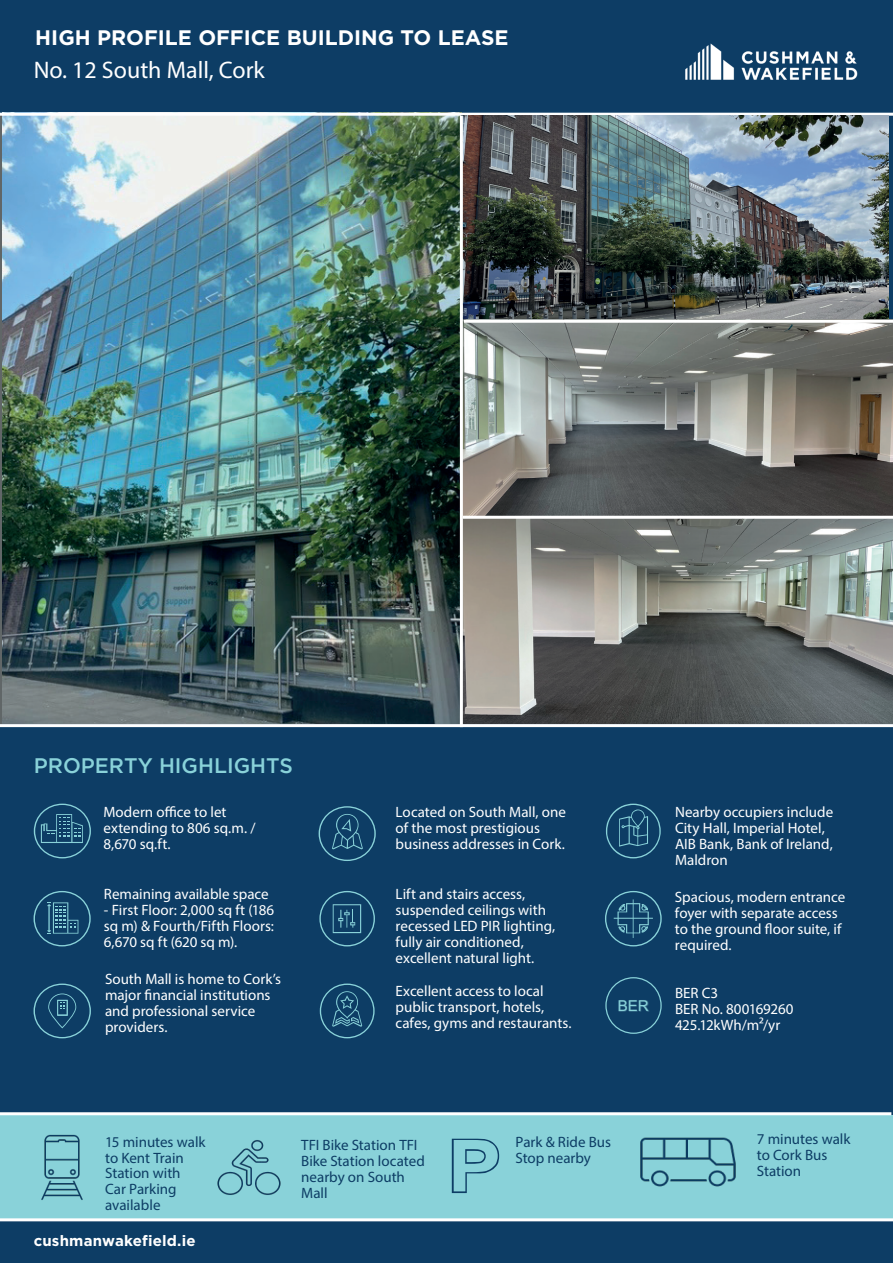
<style>
.page{position:relative;width:893px;height:1263px;background:#0d3d65}
.page>*{position:absolute;margin:0;border:0;box-sizing:border-box;transform-origin:0 0}
.t1{font:24px "Myriad Pro";color:#fff}
.t2{font:700 21px "Gotham";color:#fff}
.t3{font:500 21px "Gotham";color:#89d2d9}
.t4{font:15px/15.9px "Myriad Pro";color:#fff}
.t5{font:15px/15.9px "Myriad Pro";color:#0d3d65}
.t6{font:700 15px "Gotham";letter-spacing:.01em;color:#fff}
.t7{font:15px "Arial";color:#89d2d9}
</style>
<div class="page">
<img style="left:2px;top:116px;width:458px;height:608px">
<img style="left:685px;top:43px;width:173px;height:37px">
<hr style="left:0;top:113px;width:893px;height:3px;background:#fff">
<hr style="left:0;top:724px;width:893px;height:3px;background:#fff">
<div style="left:0;top:1115px;width:893px;height:103px;background:#89d2d9"></div>
<hr style="left:0;top:1112px;width:891px;height:3px;background:#fff">
<hr style="left:0;top:1218px;width:893px;height:3px;background:#fff">
<svg style="left:320px;top:983px;width:55px;height:55px"></svg>
<svg style="left:34px;top:804px;width:57px;height:54px"></svg>
<svg style="left:606px;top:804px;width:55px;height:54px"></svg>
<svg style="left:319px;top:806px;width:57px;height:55px"></svg>
<div style="left:605px;top:977px;width:57px;height:57px;border:1px solid #89d2d9;border-radius:50%"></div>
<img style="left:608px;top:991px;width:52px;height:34px">
<svg style="left:34px;top:891px;width:57px;height:55px"></svg>
<img style="left:41px;top:1134px;width:42px;height:66px">
<svg style="left:452px;top:1139px;width:47px;height:54px"></svg>
<img style="left:640px;top:1137px;width:96px;height:50px">
<img style="left:217px;top:1140px;width:64px;height:55px">
<svg style="left:319px;top:891px;width:56px;height:55px"></svg>
<svg style="left:605px;top:891px;width:57px;height:55px"></svg>
<svg style="left:34px;top:983px;width:57px;height:55px"></svg>
<img style="left:463px;top:116px;width:425px;height:204px">
<img style="left:463px;top:320px;width:430px;height:404px">
<hr style="left:460px;top:116px;width:3px;height:611px;background:#fff">
<hr style="left:463px;top:516px;width:430px;height:3px;background:#fff">
<hr style="left:464px;top:320px;width:429px;height:3px;background:#fff">
<h2 class="t2" style="left:35px;top:25px;width:475px">HIGH PROFILE OFFICE BUILDING TO LEASE</h2>
<h1 class="t1" style="left:34px;top:56px;width:233px">No. 12 South Mall, Cork</h1>
<h2 class="t3" style="left:34px;top:753px;width:261px">PROPERTY HIGHLIGHTS</h2>
<p class="t4" style="left:103px;top:804px;width:154px">Modern office to let extending to 806 sq.m. /<br>8,670 sq.ft.</p>
<p class="t4" style="left:104px;top:886px;width:166px">Remaining available space</p>
<p class="t4" style="left:104px;top:902px;width:172px;text-align:justify">- First Floor: 2,000 sq ft (186 sq m) &amp; Fourth/Fifth Floors:<br>6,670 sq ft (620 sq m).</p>
<p class="t4" style="left:105px;top:971px;width:178px">South Mall is home to Cork’s major financial institutions and professional service providers.</p>
<p class="t4" style="left:396px;top:804px;width:172px">Located on South Mall, one of the most prestigious business addresses in Cork.</p>
<p class="t4" style="left:675px;top:804px;width:160px">Nearby occupiers include<br>City Hall, Imperial Hotel,<br>AIB Bank, Bank of Ireland,<br>Maldron</p>
<p class="t4" style="left:396px;top:886px;width:161px">Lift and stairs access, suspended ceilings with recessed LED PIR lighting, fully air conditioned, excellent natural light.</p>
<p class="t4" style="left:675px;top:889px;width:172px">Spacious, modern entrance foyer with separate access to the ground floor suite, if required.</p>
<p class="t4" style="left:675px;top:985px;width:120px">BER C3<br>BER No. 800169260<br>425.12kWh/m²/yr</p>
<p class="t4" style="left:396px;top:983px;width:178px">Excellent access to local public transport, hotels, cafes, gyms and restaurants.</p>
<p class="t7" style="left:618px;top:996px;width:32px">BER</p>
<p class="t5" style="left:105px;top:1133px;width:102px">15 minutes walk to Kent Train<br>Station with<br>Car Parking available</p>
<p class="t5" style="left:301px;top:1137px;width:125px">TFI Bike Station TFI<br>Bike Station located nearby on South<br>Mall</p>
<p class="t5" style="left:515px;top:1133px;width:97px">Park &amp; Ride Bus<br>Stop nearby</p>
<p class="t5" style="left:757px;top:1131px;width:95px">7 minutes walk to Cork Bus<br>Station</p>
<p class="t6" style="left:34px;top:1232px;width:163px">cushmanwakefield.ie</p>
</div>
